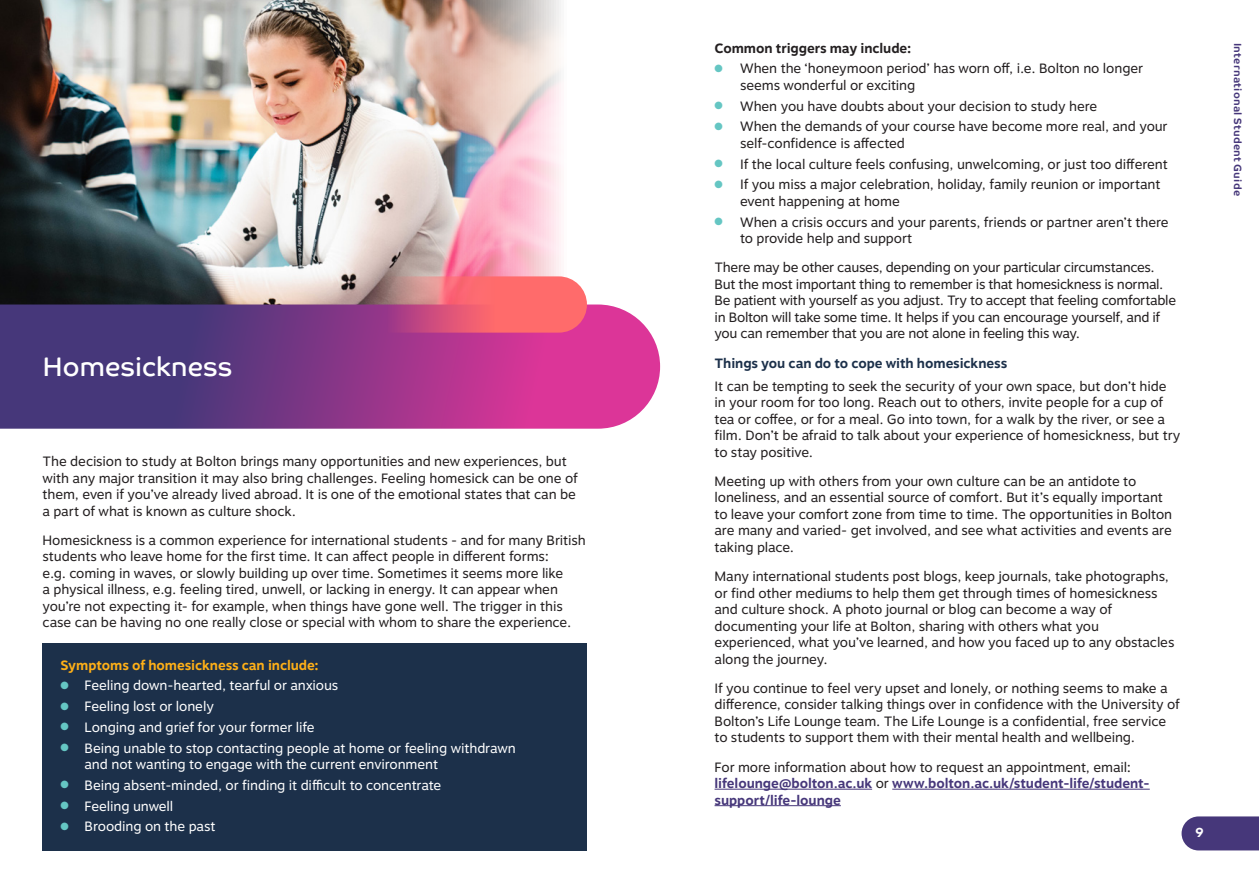
<style>
.page{position:relative;width:1259px;height:893px;background:#fff}
.page>*{position:absolute;margin:0;border:0;box-sizing:border-box;transform-origin:0 0}
.t1{font:27px "Co Text";letter-spacing:-.02em;color:#fff}
.t2{font:13.5px/16.5px "Motiva Sans";letter-spacing:-.015em;color:#231f20}
.t3{font:13.5px/16.5px "Motiva Sans";letter-spacing:-.015em;color:#fff}
.t4{font:700 13.5px/16.5px "Motiva Sans";letter-spacing:-.005em;color:#46377a}
.t5{font:700 13.5px "Motiva Sans";letter-spacing:-.01em;color:#1c304a}
.t6{font:700 13.5px "Motiva Sans";letter-spacing:-.01em;color:#ffb017}
.t7{font:700 13.5px "Motiva Sans";letter-spacing:-.01em;color:#231f20}
.t8{font:700 13.5px "Co Text";color:#fff}
.t9{font:700 10.5px "Co Text";letter-spacing:.025em;color:#46377a}
.s1{color:#65c6c3}
.s2{font-weight:400;color:#231f20}
</style>
<div class="page">
<div style="left:43px;top:643px;width:544px;height:208px;background:#1c304a"></div>
<hr style="left:714px;top:789px;width:158px;height:1px;background:#46377a">
<hr style="left:892px;top:789px;width:257px;height:1px;background:#46377a">
<hr style="left:714px;top:805px;width:127px;height:1px;background:#46377a">
<svg style="left:1181px;top:816px;width:78px;height:34px;background:#524482"></svg>
<img style="left:0;top:0;width:561px;height:304px">
<svg style="left:0;top:304px;width:660px;height:125px;background:#863b89"></svg>
<svg style="left:377px;top:276px;width:210px;height:57px;background:#e56878"></svg>
<p class="t1" style="left:43px;top:351px;width:192px">Homesickness</p>
<p class="t2" style="left:43px;top:453px;width:537px">The decision to study at Bolton brings many opportunities and new experiences, but with any major transition it may also bring challenges. Feeling homesick can be one of them, even if you’ve already lived abroad. It is one of the emotional states that can be a part of what is known as culture shock.</p>
<p class="t2" style="left:43px;top:532px;width:545px">Homesickness is a common experience for international students - and for many British students who leave home for the first time. It can affect people in different forms:<br>e.g. coming in waves, or slowly building up over time. Sometimes it seems more like<br>a physical illness, e.g. feeling tired, unwell, or lacking in energy. It can appear when you’re not expecting it- for example, when things have gone well. The trigger in this case can be having no one really close or special with whom to share the experience.</p>
<p class="t6" style="left:61px;top:655px;width:260px">Symptoms of homesickness can include:</p>
<p class="t3" style="left:61px;top:677px;width:279px"><span class="s1">●</span> Feeling down-hearted, tearful or anxious</p>
<p class="t3" style="left:61px;top:698px;width:155px"><span class="s1">●</span> Feeling lost or lonely</p>
<p class="t3" style="left:61px;top:719px;width:256px"><span class="s1">●</span> Longing and grief for your former life</p>
<p class="t3" style="left:85px;top:740px;width:433px;text-indent:-24px"><span class="s1">●</span> Being unable to stop contacting people at home or feeling withdrawn and not wanting to engage with the current environment</p>
<p class="t3" style="left:61px;top:777px;width:382px"><span class="s1">●</span> Being absent-minded, or finding it difficult to concentrate</p>
<p class="t3" style="left:61px;top:798px;width:114px"><span class="s1">●</span> Feeling unwell</p>
<p class="t3" style="left:61px;top:818px;width:157px"><span class="s1">●</span> Brooding on the past</p>
<p class="t7" style="left:714px;top:38px;width:198px">Common triggers may include:</p>
<p class="t2" style="left:740px;top:61px;width:404px;text-indent:-26px"><span class="s1">●</span> When the ‘honeymoon period’ has worn off, i.e. Bolton no longer seems wonderful or exciting</p>
<p class="t2" style="left:714px;top:98px;width:384px"><span class="s1">●</span> When you have doubts about your decision to study here</p>
<p class="t2" style="left:740px;top:119px;width:429px;text-indent:-26px"><span class="s1">●</span> When the demands of your course have become more real, and your self-confidence is affected</p>
<p class="t2" style="left:714px;top:156px;width:455px"><span class="s1">●</span> If the local culture feels confusing, unwelcoming, or just too different</p>
<p class="t2" style="left:740px;top:177px;width:422px;text-indent:-26px"><span class="s1">●</span> If you miss a major celebration, holiday, family reunion or important event happening at home</p>
<p class="t2" style="left:740px;top:214px;width:430px;text-indent:-26px"><span class="s1">●</span> When a crisis occurs and your parents, friends or partner aren’t there to provide help and support</p>
<p class="t2" style="left:714px;top:260px;width:463px">There may be other causes, depending on your particular circumstances.<br>But the most important thing to remember is that homesickness is normal.<br>Be patient with yourself as you adjust. Try to accept that feeling comfortable in Bolton will take some time. It helps if you can encourage yourself, and if you can remember that you are not alone in feeling this way.</p>
<p class="t5" style="left:714px;top:353px;width:294px">Things you can do to cope with homesickness</p>
<p class="t2" style="left:714px;top:378px;width:467px">It can be tempting to seek the security of your own space, but don’t hide in your room for too long. Reach out to others, invite people for a cup of tea or coffee, or for a meal. Go into town, for a walk by the river, or see a film. Don’t be afraid to talk about your experience of homesickness, but try to stay positive.</p>
<p class="t2" style="left:714px;top:473px;width:459px">Meeting up with others from your own culture can be an antidote to loneliness, and an essential source of comfort. But it’s equally important to leave your comfort zone from time to time. The opportunities in Bolton are many and varied- get involved, and see what activities and events are taking place.</p>
<p class="t2" style="left:714px;top:568px;width:461px">Many international students post blogs, keep journals, take photographs, or find other mediums to help them get through times of homesickness and culture shock. A photo journal or blog can become a way of documenting your life at Bolton, sharing with others what you experienced, what you’ve learned, and how you faced up to any obstacles along the journey.</p>
<p class="t2" style="left:714px;top:680px;width:467px">If you continue to feel very upset and lonely, or nothing seems to make a difference, consider talking things over in confidence with the University of Bolton’s Life Lounge team. The Life Lounge is a confidential, free service to students to support them with their mental health and wellbeing.</p>
<p class="t4" style="left:714px;top:759px;width:437px"><span class="s2">For more information about how to request an appointment, email: </span>lifelounge@bolton.ac.uk <span class="s2">or</span> www.bolton.ac.uk/student-life/student&shy;support/life-lounge</p>
<p class="t8" style="left:1195px;top:824px;width:10px">9</p>
<p class="t9" style="left:1244px;top:43px;width:155px;rotate:90deg">International Student Guide</p>
</div>
